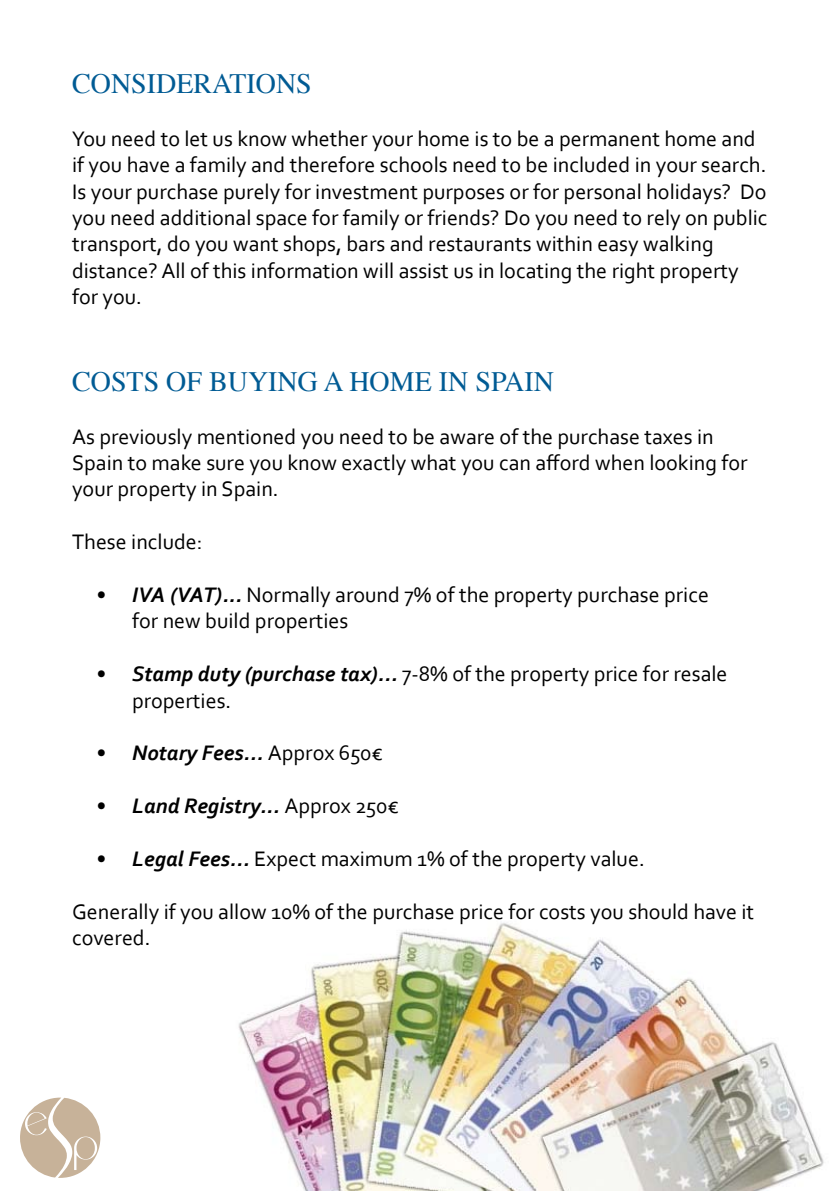
<style>
.page{position:relative;width:840px;height:1191px;background:#fff}
.page>*{position:absolute;margin:0;border:0;box-sizing:border-box;transform-origin:0 0}
.t1{font:28px "Times";color:#005b94}
.t2{font:22px/26.4px "Corbel";color:#000}
.t3{font:italic 700 22px "Corbel";color:#000}
.s1{font-weight:700;font-style:italic}
.s2{font-weight:400;font-style:normal}
</style>
<div class="page">
<img style="left:238px;top:923px;width:586px;height:268px">
<svg style="left:20px;top:1097px;width:80px;height:80px"></svg>
<p class="t1" style="left:72px;top:57px;width:241px">CONSIDERATIONS</p>
<p class="t2" style="left:72px;top:125px;width:696px">You need to let us know whether your home is to be a permanent home and if you have a family and therefore schools need to be included in your search.<br>Is your purchase purely for investment purposes or for personal holidays? Do you need additional space for family or friends? Do you need to rely on public transport, do you want shops, bars and restaurants within easy walking distance? All of this information will assist us in locating the right property for you.</p>
<p class="t1" style="left:72px;top:355px;width:483px">COSTS OF BUYING A HOME IN SPAIN</p>
<p class="t2" style="left:72px;top:422px;width:676px">As previously mentioned you need to be aware of the purchase taxes in<br>Spain to make sure you know exactly what you can afford when looking for your property in Spain.</p>
<p class="t2" style="left:72px;top:528px;width:132px">These include:</p>
<p class="t2" style="left:132px;top:581px;width:578px;text-indent:-36px"><span class="s1">• IVA (VAT)...</span> Normally around 7% of the property purchase price for new build properties</p>
<p class="t2" style="left:132px;top:660px;width:596px;text-indent:-36px"><span class="s1">• Stamp duty (purchase tax)...</span> 7-8% of the property price for resale properties.</p>
<p class="t3" style="left:96px;top:739px;width:288px">• Notary Fees... <span class="s2">Approx 650€</span></p>
<p class="t3" style="left:96px;top:792px;width:304px">• Land Registry... <span class="s2">Approx 250€</span></p>
<p class="t2" style="left:96px;top:845px;width:550px"><span class="s1">• Legal Fees...</span> Expect maximum 1% of the property value.</p>
<p class="t2" style="left:72px;top:898px;width:683px">Generally if you allow 10% of the purchase price for costs you should have it covered.</p>
</div>
